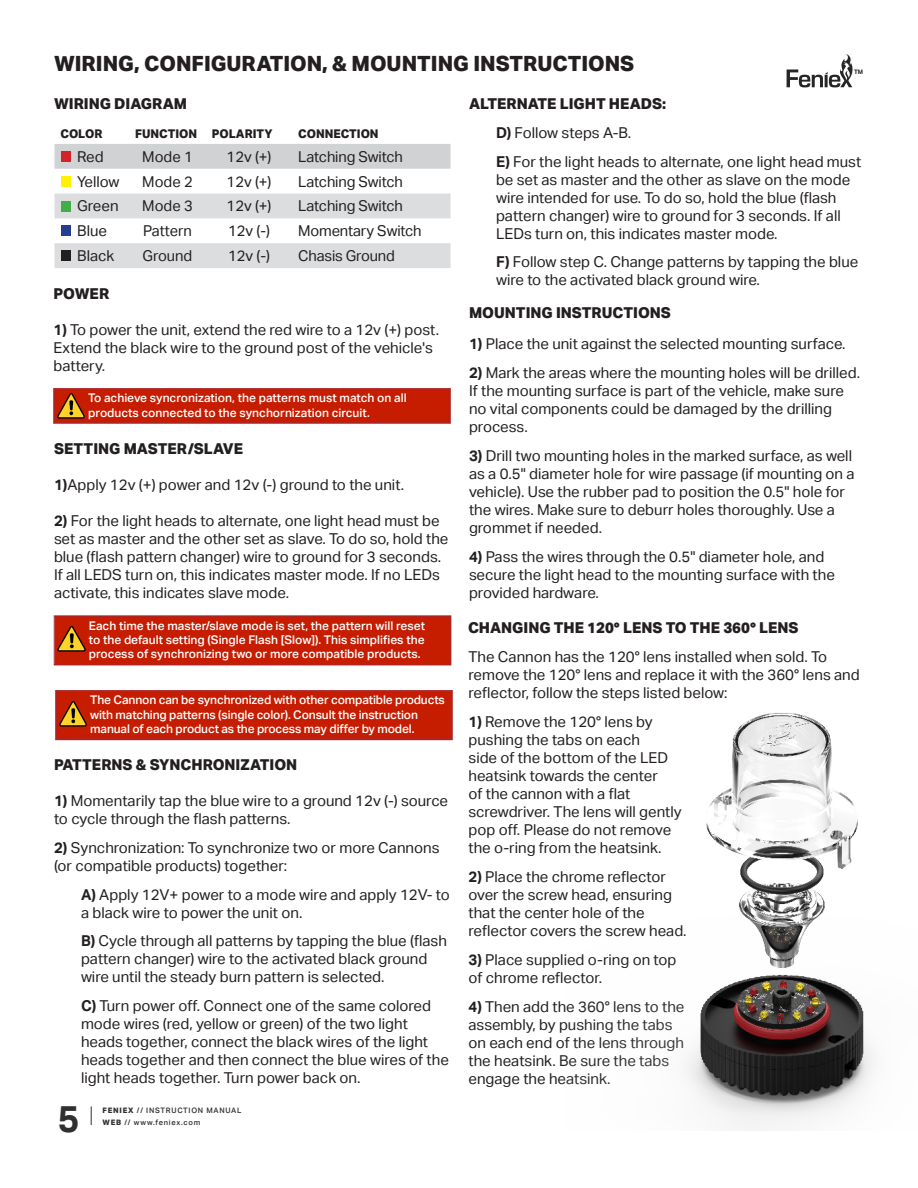
<style>
.page{position:relative;width:918px;height:1188px;background:#fff}
.page>*{position:absolute;margin:0;border:0;box-sizing:border-box;transform-origin:0 0}
.t1{font:700 37.5px "Aktiv Grotesk";color:#312f30}
.t2{font:800 21px "Aktiv Grotesk";color:#231f20}
.t3{font:15px/18px "Aktiv Grotesk";color:#231f20}
.t4{font:800 15px "Aktiv Grotesk";color:#231f20}
.t5{font:500 12px/14.4px "Aktiv Grotesk";letter-spacing:-.01em;color:#fff}
.t6{font:800 12px "Aktiv Grotesk";color:#231f20}
.t7{font:500 7.5px "Aktiv Grotesk";letter-spacing:.1em;color:#312f30}
.t8{font:700 6.15px "Aktiv Grotesk";color:#231f20}
.s1{font-weight:700}
.s2{font-weight:800}
.s3{font-weight:900}
</style>
<div class="page">
<div style="left:55px;top:144px;width:396px;height:25px;background:#d1d2d4"></div>
<svg style="left:55px;top:194px;width:396px;height:74px"></svg>
<div style="left:61px;top:151px;width:9px;height:11px;background:#d1232a"></div>
<div style="left:61px;top:176px;width:9px;height:11px;background:#fff101"></div>
<div style="left:61px;top:201px;width:9px;height:10px;background:#40ae49"></div>
<div style="left:61px;top:226px;width:9px;height:10px;background:#253f8e"></div>
<div style="left:61px;top:250px;width:9px;height:11px;background:#231f20"></div>
<svg style="left:53px;top:388px;width:398px;height:36px;background:#c51f05"></svg>
<div style="left:54px;top:389px;width:396px;height:34px;border:1px solid #ad2626"></div>
<img style="left:55px;top:391px;width:33px;height:31px">
<svg style="left:54px;top:615px;width:397px;height:50px;background:#c51e04"></svg>
<div style="left:55px;top:617px;width:395px;height:47px;border:1px solid #ad2626"></div>
<img style="left:56px;top:624px;width:32px;height:32px">
<div style="left:55px;top:690px;width:398px;height:50px;background:#c61c00"></div>
<div style="left:56px;top:691px;width:396px;height:48px;border:1px solid #ad2626"></div>
<img style="left:57px;top:699px;width:33px;height:31px">
<img style="left:686px;top:713px;width:189px;height:415px">
<svg style="left:91px;top:1106px;width:1px;height:19px"></svg>
<svg style="left:787px;top:54px;width:66px;height:33px"></svg>
<p class="t2" style="left:54px;top:50px;width:582px">WIRING, CONFIGURATION, &amp; MOUNTING INSTRUCTIONS</p>
<p class="t8" style="left:854px;top:68px;width:11px">TM</p>
<p class="t4" style="left:54px;top:94px;width:135px">WIRING DIAGRAM</p>
<p class="t6" style="left:61px;top:126px;width:43px">COLOR</p>
<p class="t6" style="left:135px;top:126px;width:63px">FUNCTION</p>
<p class="t6" style="left:212px;top:126px;width:62px">POLARITY</p>
<p class="t6" style="left:298px;top:126px;width:82px">CONNECTION</p>
<p class="t3" style="left:77px;top:147px;width:28px">Red</p>
<p class="t3" style="left:142px;top:147px;width:52px">Mode 1</p>
<p class="t3" style="left:227px;top:147px;width:46px">12v (+)</p>
<p class="t3" style="left:298px;top:147px;width:106px">Latching Switch</p>
<p class="t3" style="left:77px;top:172px;width:44px">Yellow</p>
<p class="t3" style="left:142px;top:172px;width:52px">Mode 2</p>
<p class="t3" style="left:227px;top:172px;width:46px">12v (+)</p>
<p class="t3" style="left:298px;top:172px;width:106px">Latching Switch</p>
<p class="t3" style="left:77px;top:197px;width:43px">Green</p>
<p class="t3" style="left:142px;top:197px;width:52px">Mode 3</p>
<p class="t3" style="left:227px;top:197px;width:46px">12v (+)</p>
<p class="t3" style="left:298px;top:197px;width:106px">Latching Switch</p>
<p class="t3" style="left:77px;top:222px;width:31px">Blue</p>
<p class="t3" style="left:143px;top:222px;width:50px">Pattern</p>
<p class="t3" style="left:228px;top:222px;width:43px">12v (-)</p>
<p class="t3" style="left:298px;top:222px;width:125px">Momentary Switch</p>
<p class="t3" style="left:77px;top:247px;width:39px">Black</p>
<p class="t3" style="left:143px;top:247px;width:51px">Ground</p>
<p class="t3" style="left:228px;top:247px;width:43px">12v (-)</p>
<p class="t3" style="left:298px;top:247px;width:98px">Chasis Ground</p>
<p class="t4" style="left:53px;top:284px;width:57px">POWER</p>
<p class="t3" style="left:53px;top:321px;width:387px"><span class="s1">1)</span> To power the unit, extend the red wire to a 12v (+) post.<br>Extend the black wire to the ground post of the vehicle's battery.</p>
<p class="t5" style="left:88px;top:391px;width:320px">To achieve syncronization, the patterns must match on all products connected to the synchornization circuit.</p>
<p class="t4" style="left:54px;top:439px;width:191px">SETTING MASTER/SLAVE</p>
<p class="t3" style="left:54px;top:475px;width:352px"><span class="s1">1)</span>Apply 12v (+) power and 12v (-) ground to the unit.</p>
<p class="t3" style="left:54px;top:511px;width:396px"><span class="s1">2)</span> For the light heads to alternate, one light head must be set as master and the other set as slave. To do so, hold the blue (flash pattern changer) wire to ground for 3 seconds.<br>If all LEDS turn on, this indicates master mode. If no LEDs activate, this indicates slave mode.</p>
<p class="t5" style="left:89px;top:618px;width:338px;text-align:justify">Each time the master/slave mode is set, the pattern will reset to the default setting (Single Flash [Slow]). This simplifies the process of synchronizing two or more compatible products.</p>
<p class="t5" style="left:90px;top:693px;width:356px">The Cannon can be synchronized with other compatible products with matching patterns (single color). Consult the instruction manual of each product as the process may differ by model.</p>
<p class="t4" style="left:54px;top:755px;width:245px">PATTERNS &amp; SYNCHRONIZATION</p>
<p class="t3" style="left:54px;top:792px;width:396px"><span class="s1">1)</span> Momentarily tap the blue wire to a ground 12v (-) source to cycle through the flash patterns.</p>
<p class="t3" style="left:54px;top:839px;width:387px"><span class="s1">2)</span> Synchronization: To synchronize two or more Cannons (or compatible products) together:</p>
<p class="t3" style="left:81px;top:885px;width:370px"><span class="s1">A)</span> Apply 12V+ power to a mode wire and apply 12V- to a black wire to power the unit on.</p>
<p class="t3" style="left:81px;top:932px;width:367px"><span class="s1">B)</span> Cycle through all patterns by tapping the blue (flash pattern changer) wire to the activated black ground wire until the steady burn pattern is selected.</p>
<p class="t3" style="left:81px;top:997px;width:369px"><span class="s1">C)</span> Turn power off. Connect one of the same colored mode wires (red, yellow or green) of the two light heads together, connect the black wires of the light heads together and then connect the blue wires of the light heads together. Turn power back on.</p>
<h1 class="t1" style="left:58px;top:1097px;width:24px">5</h1>
<p class="t7" style="left:103px;top:1106px;width:140px"><span class="s2">FENIEX</span> // INSTRUCTION MANUAL</p>
<p class="t7" style="left:103px;top:1118px;width:99px"><span class="s2">WEB</span> // www.feniex.com</p>
<p class="t4" style="left:469px;top:94px;width:199px">ALTERNATE LIGHT HEADS:</p>
<p class="t3" style="left:496px;top:124px;width:137px"><span class="s1">D)</span> Follow steps A-B.</p>
<p class="t3" style="left:496px;top:152px;width:367px"><span class="s1">E)</span> For the light heads to alternate, one light head must be set as master and the other as slave on the mode wire intended for use. To do so, hold the blue (flash pattern changer) wire to ground for 3 seconds. If all LEDs turn on, this indicates master mode.</p>
<p class="t3" style="left:496px;top:253px;width:364px"><span class="s1">F)</span> Follow step C. Change patterns by tapping the blue wire to the activated black ground wire.</p>
<p class="t4" style="left:469px;top:303px;width:203px">MOUNTING INSTRUCTIONS</p>
<p class="t3" style="left:469px;top:335px;width:378px"><span class="s1">1)</span> Place the unit against the selected mounting surface.</p>
<p class="t3" style="left:469px;top:364px;width:393px"><span class="s1">2)</span> Mark the areas where the mounting holes will be drilled.<br>If the mounting surface is part of the vehicle, make sure no vital components could be damaged by the drilling process.</p>
<p class="t3" style="left:469px;top:447px;width:387px"><span class="s1">3)</span> Drill two mounting holes in the marked surface, as well as a 0.5" diameter hole for wire passage (if mounting on a vehicle). Use the rubber pad to position the 0.5" hole for the wires. Make sure to deburr holes thoroughly. Use a grommet if needed.</p>
<p class="t3" style="left:469px;top:547px;width:367px"><span class="s1">4)</span> Pass the wires through the 0.5" diameter hole, and secure the light head to the mounting surface with the provided hardware.</p>
<p class="t4" style="left:468px;top:618px;width:332px">CHANGING THE 120<span class="s3">°</span> LENS TO THE 360<span class="s3">°</span> LENS</p>
<p class="t3" style="left:469px;top:648px;width:393px">The Cannon has the 120° lens installed when sold. To remove the 120° lens and replace it with the 360° lens and reflector, follow the steps listed below:</p>
<p class="t3" style="left:469px;top:713px;width:215px"><span class="s1">1)</span> Remove the 120° lens by pushing the tabs on each<br>side of the bottom of the LED heatsink towards the center<br>of the cannon with a flat screwdriver. The lens will gently pop off. Please do not remove the o-ring from the heatsink.</p>
<p class="t3" style="left:469px;top:868px;width:220px"><span class="s1">2)</span> Place the chrome reflector over the screw head, ensuring that the center hole of the reflector covers the screw head.</p>
<p class="t3" style="left:469px;top:951px;width:210px"><span class="s1">3)</span> Place supplied o-ring on top of chrome reflector.</p>
<p class="t3" style="left:469px;top:997px;width:217px"><span class="s1">4)</span> Then add the 360° lens to the assembly, by pushing the tabs on each end of the lens through the heatsink. Be sure the tabs engage the heatsink.</p>
</div>
